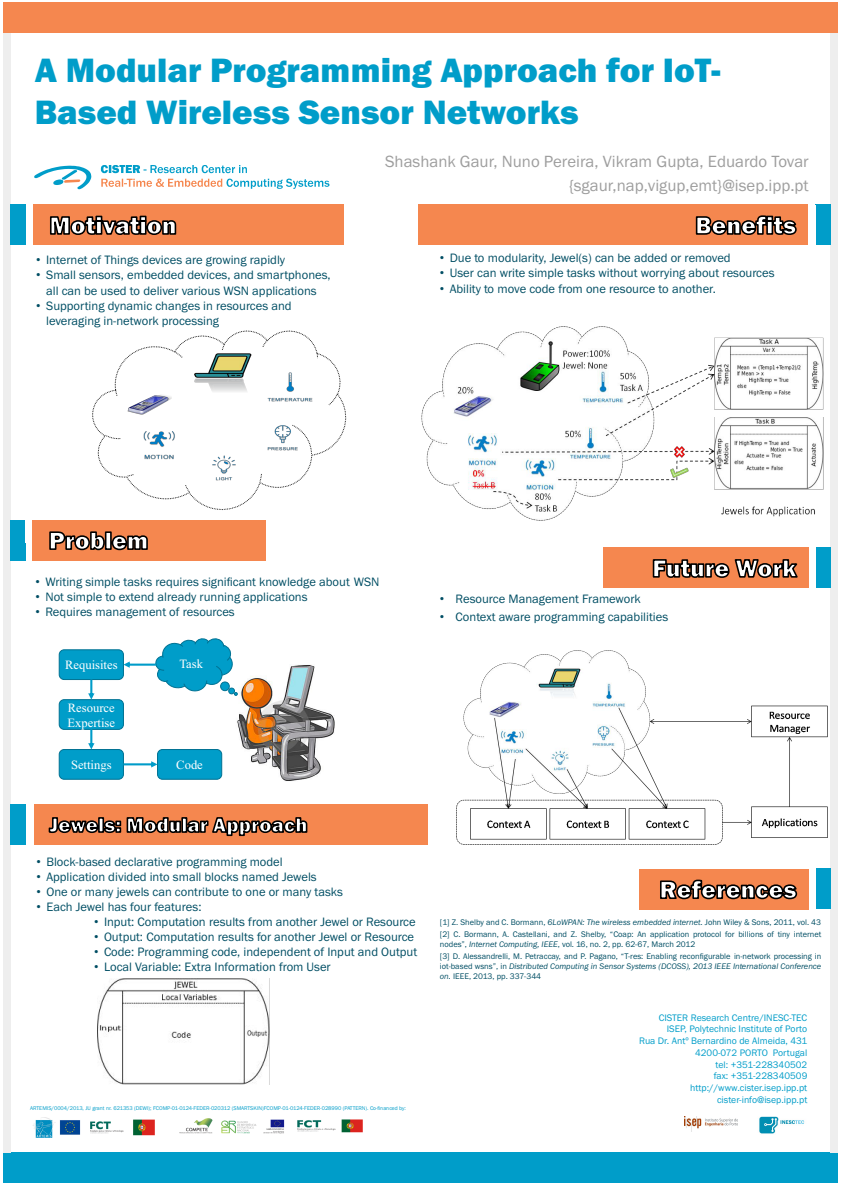
<style>
.page{position:relative;width:841px;height:1186px;background:#fff}
.page>*{position:absolute;margin:0;border:0;box-sizing:border-box;transform-origin:0 0}
.t1{font:800 35px/42px "Franklin Gothic";color:#009dc9}
.t2{font:16.8px/24.2px "Franklin Gothic";color:#9e9e9e;text-align:right}
.t3{font:12.6px/15.1px "Franklin Gothic";color:#004e64;text-align:center}
.t4{font:12.6px/15.1px "Times New Roman";color:#fff}
.t5{font:9.8px/11.8px "Franklin Gothic";color:#009dc9;text-align:right}
.t6{font:8.4px/12.2px "Franklin Gothic";color:#004e64}
.t7{font:italic 8.4px/10.1px "Franklin Gothic";color:#004e64}
.t8{font:5.6px "Franklin Gothic";color:#009dc9}
.s1{font-family:"Arial"}
.s2{font-style:italic}
.s3{font-style:normal}
</style>
<div class="page">
<svg style="left:34px;top:166px;width:57px;height:23px"></svg>
<svg style="left:101px;top:165px;width:228px;height:24px"></svg>
<div style="left:3px;top:3px;width:835px;height:30px;background:#f5874f"></div>
<div style="left:3px;top:1153px;width:835px;height:30px;background:#009dc9"></div>
<img style="left:759px;top:1116px;width:46px;height:18px">
<img style="left:684px;top:1116px;width:53px;height:15px">
<div style="left:830px;top:33px;width:8px;height:1120px;background:#eee"></div>
<div style="left:3px;top:33px;width:8px;height:1119px;background:#eee"></div>
<div style="left:11px;top:204px;width:15px;height:41px;background:#009dc9"></div>
<div style="left:34px;top:204px;width:310px;height:41px;background:#f5874f"></div>
<svg style="left:50px;top:215px;width:127px;height:20px"></svg>
<div style="left:815px;top:204px;width:15px;height:41px;background:#009dc9"></div>
<div style="left:418px;top:204px;width:390px;height:41px;background:#f5874f"></div>
<svg style="left:695px;top:215px;width:102px;height:20px"></svg>
<div style="left:816px;top:547px;width:15px;height:40px;background:#009dc9"></div>
<div style="left:603px;top:547px;width:205px;height:41px;background:#f5874f"></div>
<svg style="left:652px;top:559px;width:146px;height:19px"></svg>
<div style="left:10px;top:520px;width:15px;height:41px;background:#009dc9"></div>
<div style="left:33px;top:520px;width:233px;height:41px;background:#f5874f"></div>
<svg style="left:49px;top:531px;width:99px;height:20px"></svg>
<div style="left:11px;top:804px;width:15px;height:41px;background:#009dc9"></div>
<div style="left:34px;top:804px;width:393px;height:41px;background:#f5874f"></div>
<svg style="left:48px;top:817px;width:260px;height:20px"></svg>
<div style="left:816px;top:868px;width:15px;height:41px;background:#009dc9"></div>
<div style="left:639px;top:869px;width:169px;height:40px;background:#f5874f"></div>
<svg style="left:659px;top:879px;width:139px;height:31px"></svg>
<svg style="left:92px;top:330px;width:255px;height:180px"></svg>
<svg style="left:105px;top:340px;width:232px;height:152px"></svg>
<img style="left:127px;top:387px;width:45px;height:31px">
<img style="left:192px;top:346px;width:64px;height:49px">
<img style="left:261px;top:365px;width:59px;height:45px">
<img style="left:256px;top:418px;width:54px;height:41px">
<img style="left:196px;top:448px;width:55px;height:41px">
<img style="left:122px;top:418px;width:74px;height:56px">
<img style="left:237px;top:665px;width:98px;height:116px">
<div style="left:59px;top:650px;width:64px;height:29px;background:#009dc9;border-radius:5px"></div>
<div style="left:59px;top:649px;width:65px;height:31px;border:1px solid #007293;border-radius:5px"></div>
<div style="left:59px;top:700px;width:64px;height:29px;background:#009dc9;border-radius:5px"></div>
<div style="left:59px;top:699px;width:65px;height:31px;border:1px solid #007293;border-radius:5px"></div>
<div style="left:59px;top:749px;width:64px;height:30px;background:#009dc9;border-radius:5px"></div>
<div style="left:59px;top:749px;width:65px;height:30px;border:1px solid #007293;border-radius:5px"></div>
<div style="left:157px;top:749px;width:65px;height:30px;background:#009dc9;border-radius:5px"></div>
<div style="left:157px;top:749px;width:65px;height:30px;border:1px solid #007293;border-radius:5px"></div>
<svg style="left:123px;top:638px;width:115px;height:58px"></svg>
<svg style="left:88px;top:679px;width:6px;height:21px"></svg>
<svg style="left:88px;top:729px;width:6px;height:20px"></svg>
<svg style="left:123px;top:761px;width:34px;height:6px"></svg>
<img style="left:98px;top:978px;width:171px;height:107px">
<img style="left:421px;top:326px;width:403px;height:194px">
<img style="left:456px;top:650px;width:371px;height:195px">
<img style="left:33px;top:1117px;width:122px;height:20px">
<img style="left:179px;top:1119px;width:183px;height:15px">
<h1 class="t1" style="left:35px;top:52px;width:687px">A Modular Programming Approach for IoT-<br>Based Wireless Sensor Networks</h1>
<h2 class="t2" style="left:385px;top:151px;width:425px">Shashank Gaur, Nuno Pereira, Vikram Gupta, Eduardo Tovar {sgaur,nap,vigup,emt}@isep.ipp.pt</h2>
<p class="t3" style="left:36px;top:254px;width:250px"><span class="s1">•</span> Internet of Things devices are growing rapidly</p>
<p class="t3" style="left:36px;top:269px;width:296px"><span class="s1">•</span> Small sensors, embedded devices, and smartphones, all can be used to deliver various WSN applications</p>
<p class="t3" style="left:46px;top:299px;width:247px;text-align:left;text-indent:-10px"><span class="s1">•</span> Supporting dynamic changes in resources and leveraging in-network processing</p>
<p class="t3" style="left:440px;top:251px;width:292px"><span class="s1">•</span> Due to modularity, Jewel(s) can be added or removed</p>
<p class="t3" style="left:440px;top:267px;width:336px"><span class="s1">•</span> User can write simple tasks without worrying about resources</p>
<p class="t3" style="left:440px;top:282px;width:277px"><span class="s1">•</span> Ability to move code from one resource to another.</p>
<p class="t3" style="left:35px;top:575px;width:345px"><span class="s1">•</span> Writing simple tasks requires significant knowledge about WSN</p>
<p class="t3" style="left:35px;top:590px;width:274px"><span class="s1">•</span> Not simple to extend already running applications</p>
<p class="t3" style="left:35px;top:605px;width:201px"><span class="s1">•</span> Requires management of resources</p>
<p class="t4" style="left:179px;top:657px;width:25px">Task</p>
<p class="t4" style="left:65px;top:659px;width:54px">Requisites</p>
<p class="t4" style="left:68px;top:701px;width:49px">Resource<br>Expertise</p>
<p class="t4" style="left:71px;top:758px;width:42px">Settings</p>
<p class="t4" style="left:176px;top:758px;width:28px">Code</p>
<p class="t3" style="left:440px;top:593px;width:202px"><span class="s1">•</span> Resource Management Framework</p>
<p class="t3" style="left:440px;top:610px;width:230px"><span class="s1">•</span> Context aware programming capabilities</p>
<p class="t3" style="left:37px;top:855px;width:248px"><span class="s1">•</span> Block-based declarative programming model</p>
<p class="t3" style="left:37px;top:870px;width:282px"><span class="s1">•</span> Application divided into small blocks named Jewels</p>
<p class="t3" style="left:37px;top:885px;width:308px"><span class="s1">•</span> One or many jewels can contribute to one or many tasks</p>
<p class="t3" style="left:37px;top:900px;width:166px"><span class="s1">•</span> Each Jewel has four features:</p>
<p class="t3" style="left:94px;top:915px;width:323px"><span class="s1">•</span> Input: Computation results from another Jewel or Resource</p>
<p class="t3" style="left:94px;top:930px;width:322px"><span class="s1">•</span> Output: Computation results for another Jewel or Resource</p>
<p class="t3" style="left:94px;top:945px;width:325px"><span class="s1">•</span> Code: Programming code, independent of Input and Output</p>
<p class="t3" style="left:94px;top:961px;width:238px"><span class="s1">•</span> Local Variable: Extra Information from User</p>
<p class="t8" style="left:30px;top:1106px;width:377px">ARTEMIS/0004/2013, JU grant nr. 621353 (DEWI); FCOMP-01-0124-FEDER-020312 (SMARTSKIN)FCOMP-01-0124-FEDER-028990 (PATTERN). Co-financed by:</p>
<p class="t6" style="left:440px;top:916px;width:383px">[1] Z. Shelby and C. Bormann, <span class="s2">6LoWPAN: The wireless embedded internet</span>. John Wiley &amp; Sons, 2011, vol. 43 [2] C. Bormann, A. Castellani, and Z. Shelby, “Coap: An application protocol for billions of tiny internet</p>
<p class="t6" style="left:440px;top:939px;width:383px">nodes”, <span class="s2">Internet Computing, IEEE</span>, vol. 16, no. 2, pp. 62-67, March 2012<br>[3] D. Alessandrelli, M. Petraccay, and P. Pagano, “T-res: Enabling reconfigurable in-network processing in</p>
<p class="t7" style="left:440px;top:962px;width:383px"><span class="s3">iot-based wsns”, in</span> Distributed Computing in Sensor Systems (DCOSS), 2013 IEEE International Conference on. <span class="s3">IEEE, 2013, pp. 337-344</span></p>
<p class="t5" style="left:639px;top:1012px;width:170px">CISTER Research Centre/INESC-TEC<br>ISEP, Polytechnic Institute of Porto<br>Rua Dr. Antº Bernardino de Almeida, 431<br>4200-072 PORTO Portugal<br>tel: +351-228340502<br>fax: +351-228340509 http://www.cister.isep.ipp.pt cister-info@isep.ipp.pt</p>
</div>
